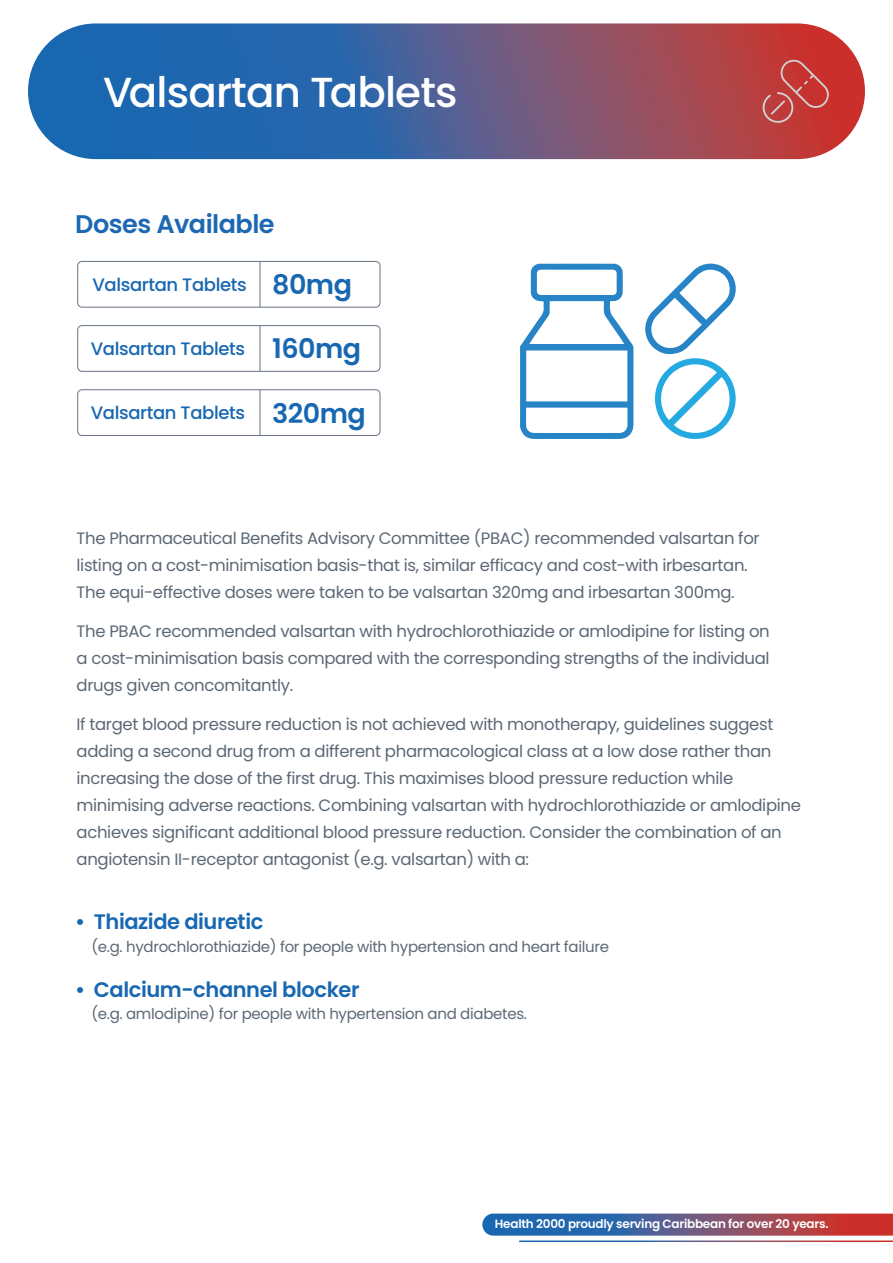
<style>
.page{position:relative;width:893px;height:1263px;background:#fff}
.page>*{position:absolute;margin:0;border:0;box-sizing:border-box;transform-origin:0 0}
.t1{font:500 42px "Poppins";letter-spacing:-.02em;color:#fff}
.t2{font:600 27px "Poppins";letter-spacing:-.02em;color:#1867b1}
.t3{font:600 25.5px "Poppins";letter-spacing:-.02em;color:#1c68b3}
.t4{font:600 21px "Poppins";letter-spacing:-.02em;color:#1867b1}
.t5{font:500 18px "Poppins";letter-spacing:-.02em;color:#1867b1}
.t6{font:16.5px/27px "Poppins";letter-spacing:-.02em;color:#5c6875}
.t7{font:15px "Poppins";letter-spacing:-.02em;color:#5c6875}
.t8{font:600 12px "Poppins";letter-spacing:-.02em;color:#fff}
</style>
<div class="page">
<svg style="left:520px;top:264px;width:113px;height:175px"></svg>
<svg style="left:645px;top:264px;width:91px;height:175px"></svg>
<hr style="left:260px;top:261px;width:1px;height:46px;background:#687484">
<div style="left:77px;top:261px;width:303px;height:47px;border:1px solid #687484;border-radius:4px"></div>
<hr style="left:260px;top:326px;width:1px;height:45px;background:#687484">
<div style="left:77px;top:325px;width:303px;height:47px;border:1px solid #687484;border-radius:4px"></div>
<hr style="left:260px;top:390px;width:1px;height:45px;background:#687484">
<div style="left:77px;top:389px;width:303px;height:47px;border:1px solid #687484;border-radius:4px"></div>
<svg style="left:28px;top:23px;width:837px;height:136px;background:#5b5b88"></svg>
<svg style="left:761px;top:59px;width:68px;height:65px;background:#c44644"></svg>
<svg style="left:482px;top:1213px;width:411px;height:22px;background:#705a7e"></svg>
<h1 class="t1" style="left:103px;top:68px;width:356px">Valsartan Tablets</h1>
<h3 class="t3" style="left:75px;top:209px;width:201px">Doses Available</h3>
<p class="t5" style="left:92px;top:274px;width:156px">Valsartan Tablets</p>
<p class="t5" style="left:91px;top:338px;width:156px">Valsartan Tablets</p>
<p class="t5" style="left:91px;top:403px;width:156px">Valsartan Tablets</p>
<h2 class="t2" style="left:272px;top:269px;width:81px">80mg</h2>
<h2 class="t2" style="left:272px;top:333px;width:90px">160mg</h2>
<h2 class="t2" style="left:272px;top:398px;width:95px">320mg</h2>
<p class="t6" style="left:77px;top:525px;width:685px">The Pharmaceutical Benefits Advisory Committee (PBAC) recommended valsartan for listing on a cost-minimisation basis-that is, similar efficacy and cost-with irbesartan.<br>The equi-effective doses were taken to be valsartan 320mg and irbesartan 300mg.</p>
<p class="t6" style="left:77px;top:618px;width:695px;text-align:justify">The PBAC recommended valsartan with hydrochlorothiazide or amlodipine for listing on a cost-minimisation basis compared with the corresponding strengths of the individual drugs given concomitantly.</p>
<p class="t6" style="left:77px;top:711px;width:726px">If target blood pressure reduction is not achieved with monotherapy, guidelines suggest adding a second drug from a different pharmacological class at a low dose rather than increasing the dose of the first drug. This maximises blood pressure reduction while minimising adverse reactions. Combining valsartan with hydrochlorothiazide or amlodipine achieves significant additional blood pressure reduction. Consider the combination of an angiotensin II-receptor antagonist (e.g. valsartan) with a:</p>
<p class="t4" style="left:75px;top:910px;width:190px">• Thiazide diuretic</p>
<p class="t7" style="left:91px;top:938px;width:519px">(e.g. hydrochlorothiazide) for people with hypertension and heart failure</p>
<p class="t4" style="left:75px;top:977px;width:286px">• Calcium-channel blocker</p>
<p class="t7" style="left:91px;top:1005px;width:437px">(e.g. amlodipine) for people with hypertension and diabetes.</p>
<p class="t8" style="left:495px;top:1217px;width:335px">Health 2000 proudly serving Caribbean for over 20 years.</p>
</div>
